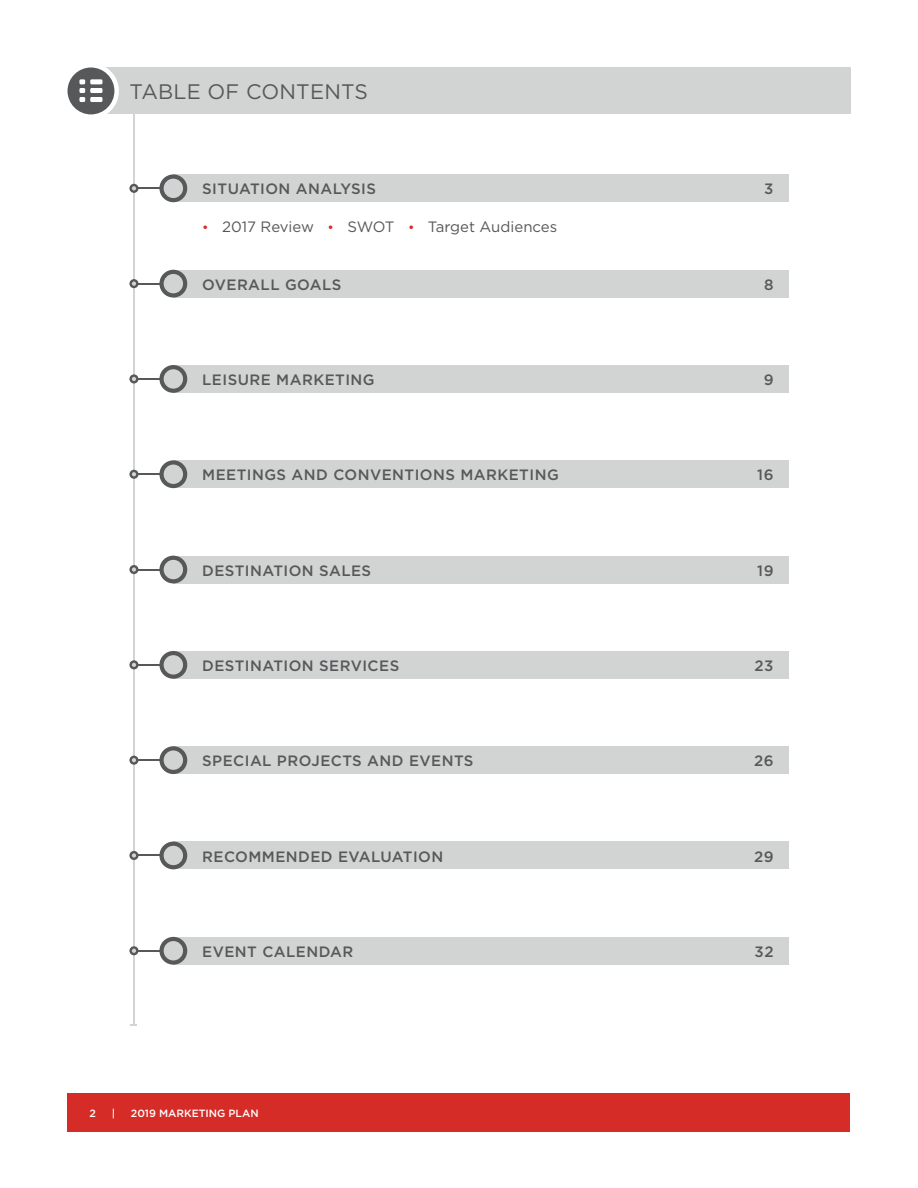
<style>
.page{position:relative;width:918px;height:1188px;background:#fff}
.page>*{position:absolute;margin:0;border:0;box-sizing:border-box;transform-origin:0 0}
.t1{font:21px "Gotham";letter-spacing:.01em;color:#57585a}
.t2{font:500 15px "Gotham";letter-spacing:.03em;color:#57585a}
.t3{font:15px "Gotham";color:#57585a}
.t4{font:500 10.5px "Gotham";color:#fff}
.s1{font-size:13.5px;color:#d52c27}
</style>
<div class="page">
<div style="left:68px;top:1093px;width:782px;height:39px;background:#d52c27"></div>
<hr style="left:133px;top:109px;width:2px;height:916px;background:#d2d4d3">
<div style="left:173px;top:174px;width:616px;height:28px;background:#d2d4d3"></div>
<div style="left:173px;top:270px;width:616px;height:28px;background:#d2d4d3"></div>
<div style="left:173px;top:365px;width:616px;height:28px;background:#d2d4d3"></div>
<div style="left:173px;top:460px;width:616px;height:28px;background:#d2d4d3"></div>
<div style="left:173px;top:556px;width:616px;height:27px;background:#d2d4d3"></div>
<div style="left:173px;top:651px;width:616px;height:28px;background:#d2d4d3"></div>
<div style="left:173px;top:746px;width:616px;height:28px;background:#d2d4d3"></div>
<div style="left:173px;top:842px;width:616px;height:27px;background:#d2d4d3"></div>
<div style="left:173px;top:937px;width:616px;height:28px;background:#d2d4d3"></div>
<svg style="left:130px;top:1024px;width:7px;height:2px"></svg>
<hr style="left:135px;top:187px;width:36px;height:2px;background:#57585a">
<svg style="left:159px;top:174px;width:28px;height:28px"></svg>
<div style="left:164px;top:179px;width:19px;height:19px;background:#d2d4d3;border-radius:50%"></div>
<svg style="left:129px;top:184px;width:10px;height:9px"></svg>
<svg style="left:132px;top:186px;width:4px;height:4px"></svg>
<hr style="left:135px;top:283px;width:36px;height:2px;background:#57585a">
<svg style="left:159px;top:270px;width:28px;height:28px"></svg>
<div style="left:164px;top:274px;width:19px;height:19px;background:#d2d4d3;border-radius:50%"></div>
<svg style="left:129px;top:279px;width:10px;height:9px"></svg>
<svg style="left:132px;top:282px;width:4px;height:4px"></svg>
<hr style="left:135px;top:378px;width:36px;height:2px;background:#57585a">
<div style="left:159px;top:365px;width:28px;height:28px;background:#57585a;border-radius:50%"></div>
<div style="left:164px;top:369px;width:19px;height:20px;background:#d2d4d3;border-radius:50%"></div>
<svg style="left:129px;top:374px;width:10px;height:9px"></svg>
<svg style="left:132px;top:377px;width:4px;height:4px"></svg>
<hr style="left:135px;top:473px;width:36px;height:2px;background:#57585a">
<svg style="left:159px;top:460px;width:28px;height:28px"></svg>
<div style="left:164px;top:465px;width:19px;height:19px;background:#d2d4d3;border-radius:50%"></div>
<svg style="left:129px;top:470px;width:10px;height:9px"></svg>
<svg style="left:132px;top:472px;width:4px;height:4px"></svg>
<hr style="left:135px;top:569px;width:36px;height:1px;background:#57585a">
<div style="left:159px;top:556px;width:28px;height:27px;background:#57585a;border-radius:50%"></div>
<div style="left:164px;top:560px;width:19px;height:19px;background:#d2d4d3;border-radius:50%"></div>
<div style="left:129px;top:565px;width:10px;height:9px;background:#57585a;border-radius:50%"></div>
<svg style="left:132px;top:567px;width:4px;height:5px"></svg>
<hr style="left:135px;top:664px;width:36px;height:2px;background:#57585a">
<div style="left:159px;top:651px;width:28px;height:28px;background:#57585a;border-radius:50%"></div>
<div style="left:164px;top:655px;width:19px;height:20px;background:#d2d4d3;border-radius:50%"></div>
<svg style="left:129px;top:660px;width:10px;height:9px"></svg>
<svg style="left:132px;top:663px;width:4px;height:4px"></svg>
<hr style="left:135px;top:759px;width:36px;height:2px;background:#57585a">
<div style="left:159px;top:746px;width:28px;height:28px;background:#57585a;border-radius:50%"></div>
<div style="left:164px;top:750px;width:19px;height:20px;background:#d2d4d3;border-radius:50%"></div>
<svg style="left:129px;top:756px;width:10px;height:9px"></svg>
<svg style="left:132px;top:758px;width:4px;height:4px"></svg>
<hr style="left:135px;top:855px;width:36px;height:1px;background:#57585a">
<div style="left:159px;top:842px;width:28px;height:27px;background:#57585a;border-radius:50%"></div>
<div style="left:164px;top:846px;width:19px;height:19px;background:#d2d4d3;border-radius:50%"></div>
<div style="left:129px;top:851px;width:10px;height:9px;background:#57585a;border-radius:50%"></div>
<svg style="left:132px;top:853px;width:4px;height:5px"></svg>
<hr style="left:135px;top:950px;width:36px;height:2px;background:#57585a">
<div style="left:159px;top:937px;width:28px;height:28px;background:#57585a;border-radius:50%"></div>
<div style="left:164px;top:941px;width:19px;height:19px;background:#d2d4d3;border-radius:50%"></div>
<svg style="left:129px;top:946px;width:10px;height:9px"></svg>
<svg style="left:132px;top:949px;width:4px;height:4px"></svg>
<div style="left:91px;top:68px;width:759px;height:46px;background:#d2d4d3"></div>
<svg style="left:65px;top:65px;width:52px;height:52px"></svg>
<div style="left:63px;top:63px;width:56px;height:56px;border:4px solid #fff;border-radius:50%"></div>
<svg style="left:79px;top:79px;width:15px;height:23px"></svg>
<div style="left:90px;top:88px;width:12px;height:5px;background:#fff"></div>
<div style="left:90px;top:79px;width:12px;height:5px;background:#fff"></div>
<div style="left:90px;top:97px;width:12px;height:5px;background:#fff"></div>
<h1 class="t1" style="left:129px;top:78px;width:240px">TABLE OF CONTENTS</h1>
<p class="t2" style="left:202px;top:179px;width:175px">SITUATION ANALYSIS</p>
<p class="t2" style="left:764px;top:179px;width:11px">3</p>
<p class="t3" style="left:202px;top:217px;width:357px"><span class="s1">•</span> 2017 Review <span class="s1">•</span> SWOT <span class="s1">•</span> Target Audiences</p>
<p class="t2" style="left:202px;top:275px;width:141px">OVERALL GOALS</p>
<p class="t2" style="left:764px;top:275px;width:11px">8</p>
<p class="t2" style="left:202px;top:370px;width:174px">LEISURE MARKETING</p>
<p class="t2" style="left:764px;top:370px;width:11px">9</p>
<p class="t2" style="left:202px;top:465px;width:358px">MEETINGS AND CONVENTIONS MARKETING</p>
<p class="t2" style="left:757px;top:465px;width:18px">16</p>
<p class="t2" style="left:202px;top:560px;width:170px">DESTINATION SALES</p>
<p class="t2" style="left:757px;top:560px;width:18px">19</p>
<p class="t2" style="left:202px;top:656px;width:199px">DESTINATION SERVICES</p>
<p class="t2" style="left:755px;top:656px;width:20px">23</p>
<p class="t2" style="left:202px;top:751px;width:273px">SPECIAL PROJECTS AND EVENTS</p>
<p class="t2" style="left:754px;top:751px;width:21px">26</p>
<p class="t2" style="left:202px;top:846px;width:243px">RECOMMENDED EVALUATION</p>
<p class="t2" style="left:754px;top:846px;width:21px">29</p>
<p class="t2" style="left:202px;top:942px;width:153px">EVENT CALENDAR</p>
<p class="t2" style="left:755px;top:942px;width:20px">32</p>
<p class="t4" style="left:90px;top:1106px;width:8px">2</p>
<p class="t4" style="left:112px;top:1106px;width:5px">|</p>
<p class="t4" style="left:131px;top:1106px;width:129px">2019 MARKETING PLAN</p>
</div>
